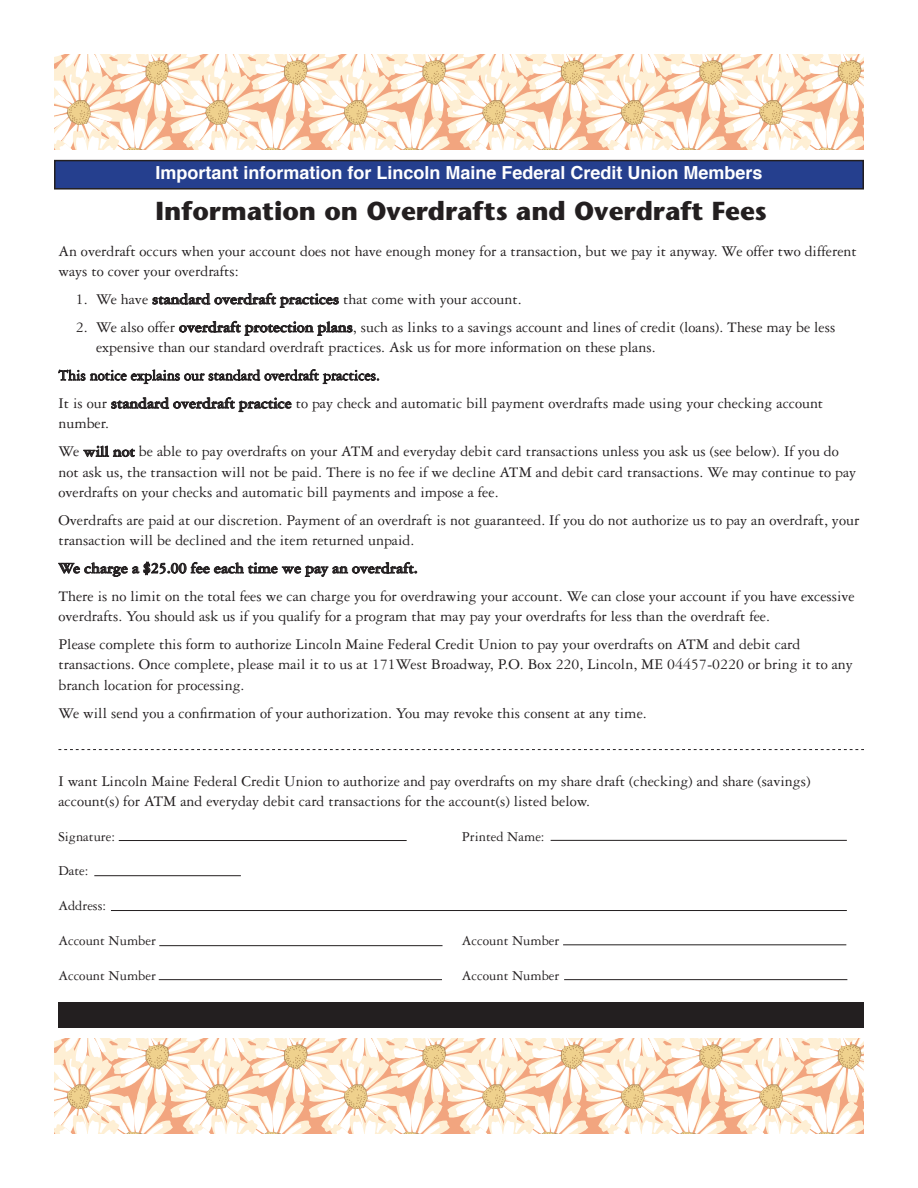
<style>
.page{position:relative;width:918px;height:1188px;background:#fff}
.page>*{position:absolute;margin:0;border:0;box-sizing:border-box;transform-origin:0 0}
.t1{font:700 25.95px "Stone Sans Std";color:#231f20}
.t2{font:700 18px "Helvetica";color:#fff}
.t3{font:15.9px/20.2px "Garamond 3 LT Std";color:#231f20}
.t4{font:14.4px "Garamond 3 LT Std";color:#231f20}
.s1{font-weight:700}
</style>
<div class="page">
<div style="left:58px;top:1003px;width:805px;height:25px;background:#231f20"></div>
<svg style="left:153px;top:293px;width:186px;height:15px"></svg>
<svg style="left:179px;top:321px;width:173px;height:15px"></svg>
<svg style="left:58px;top:369px;width:321px;height:15px"></svg>
<svg style="left:111px;top:397px;width:180px;height:16px"></svg>
<svg style="left:83px;top:446px;width:52px;height:12px"></svg>
<svg style="left:58px;top:561px;width:359px;height:16px"></svg>
<svg style="left:58px;top:749px;width:806px;height:1px"></svg>
<hr style="left:119px;top:840px;width:288px;height:1px;background:#231f20">
<hr style="left:551px;top:840px;width:296px;height:1px;background:#231f20">
<hr style="left:94px;top:875px;width:147px;height:1px;background:#231f20">
<hr style="left:159px;top:945px;width:284px;height:1px;background:#231f20">
<hr style="left:159px;top:979px;width:283px;height:1px;background:#231f20">
<hr style="left:563px;top:944px;width:283px;height:1px;background:#231f20">
<hr style="left:564px;top:979px;width:283px;height:1px;background:#231f20">
<hr style="left:111px;top:910px;width:736px;height:1px;background:#231f20">
<div style="left:54px;top:160px;width:810px;height:30px;background:#253f8e;border:2px solid #231f20"></div>
<svg style="left:54px;top:1038px;width:810px;height:96px"></svg>
<svg style="left:54px;top:54px;width:810px;height:96px"></svg>
<p class="t2" style="left:155px;top:158px;width:609px">Important information for Lincoln Maine Federal Credit Union Members</p>
<p class="t1" style="left:156px;top:195px;width:613px">Information on Overdrafts and Overdraft Fees</p>
<p class="t3" style="left:58px;top:241px;width:800px">An overdraft occurs when your account does not have enough money for a transaction, but we pay it anyway. We offer two different ways to cover your overdrafts:</p>
<p class="t3" style="left:76px;top:289px;width:447px">1. We have <span class="s1">standard overdraft practices</span> that come with your account.</p>
<p class="t3" style="left:96px;top:317px;width:741px;text-indent:-20px">2. We also offer <span class="s1">overdraft protection plans</span>, such as links to a savings account and lines of credit (loans). These may be less expensive than our standard overdraft practices. Ask us for more information on these plans.</p>
<p class="t3" style="left:58px;top:361px;width:766px;line-height:28px">This notice explains our standard overdraft practices.<br>It is our <span class="s1">standard overdraft practice</span> to pay check and automatic bill payment overdrafts made using your checking account</p>
<p class="t3" style="left:58px;top:410px;width:782px;line-height:28px">number.<br>We <span class="s1">will not</span> be able to pay overdrafts on your ATM and everyday debit card transactions unless you ask us (see below). If you do</p>
<p class="t3" style="left:58px;top:462px;width:799px">not ask us, the transaction will not be paid. There is no fee if we decline ATM and debit card transactions. We may continue to pay overdrafts on your checks and automatic bill payments and impose a fee.</p>
<p class="t3" style="left:58px;top:510px;width:802px">Overdrafts are paid at our discretion. Payment of an overdraft is not guaranteed. If you do not authorize us to pay an overdraft, your transaction will be declined and the item returned unpaid.</p>
<p class="t3" style="left:58px;top:554px;width:798px;line-height:28px"><span class="s1">We charge a $25.00 fee each time we pay an overdraft.<br></span>There is no limit on the total fees we can charge you for overdrawing your account. We can close your account if you have excessive</p>
<p class="t3" style="left:58px;top:602px;width:743px;line-height:28px">overdrafts. You should ask us if you qualify for a program that may pay your overdrafts for less than the overdraft fee.<br>Please complete this form to authorize Lincoln Maine Federal Credit Union to pay your overdrafts on ATM and debit card</p>
<p class="t3" style="left:58px;top:655px;width:796px">transactions. Once complete, please mail it to us at 171West Broadway, P.O. Box 220, Lincoln, ME 04457-0220 or bring it to any branch location for processing.</p>
<p class="t3" style="left:58px;top:703px;width:590px">We will send you a confirmation of your authorization. You may revoke this consent at any time.</p>
<p class="t3" style="left:58px;top:771px;width:754px">I want Lincoln Maine Federal Credit Union to authorize and pay overdrafts on my share draft (checking) and share (savings) account(s) for ATM and everyday debit card transactions for the account(s) listed below.</p>
<p class="t4" style="left:58px;top:829px;width:58px">Signature:</p>
<p class="t4" style="left:462px;top:829px;width:84px">Printed Name:</p>
<p class="t4" style="left:58px;top:863px;width:32px">Date:</p>
<p class="t4" style="left:58px;top:898px;width:49px">Address:</p>
<p class="t4" style="left:58px;top:933px;width:99px">Account Number</p>
<p class="t4" style="left:462px;top:933px;width:99px">Account Number</p>
<p class="t4" style="left:58px;top:968px;width:99px">Account Number</p>
<p class="t4" style="left:462px;top:968px;width:99px">Account Number</p>
</div>
